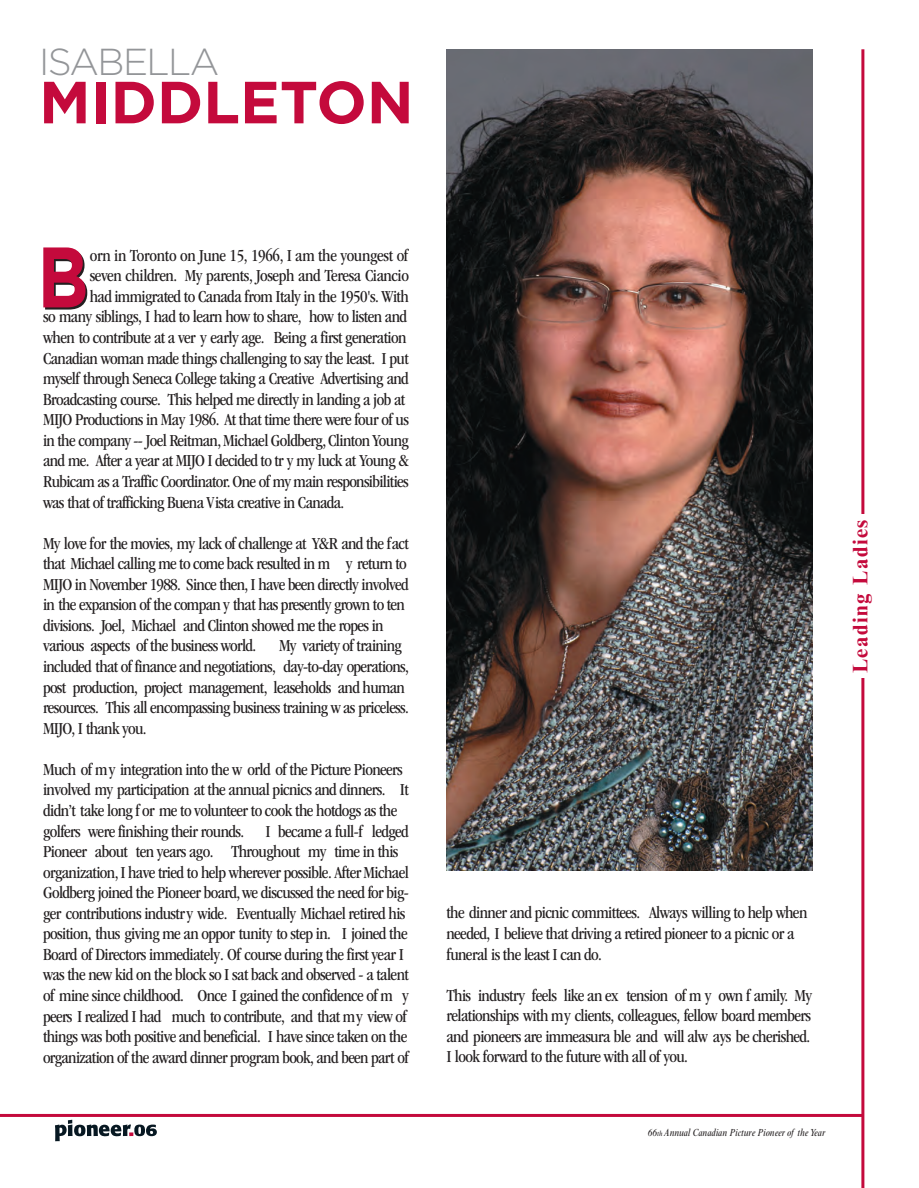
<style>
.page{position:relative;width:919px;height:1188px;background:#fff}
.page>*{position:absolute;margin:0;border:0;box-sizing:border-box;transform-origin:0 0}
.t1{font:700 85.65px "Gotham";color:#c40a3c;scale:.83 1}
.t2{font:700 59.25px "Gotham";color:#c40a3c}
.t3{font:300 37.5px "Gotham";letter-spacing:-.045em;color:#939598}
.t4{font:700 21px "Times New Roman MT Std";letter-spacing:.07em;color:#c40a3c}
.t5{font:condensed 17.4px/20.5px "ITC Garamond Std";letter-spacing:-.035em;color:#231f20}
.t6{font:italic condensed 10.5px "Times New Roman MT Std";color:#231f20}
.s1{font-size:7.5px}
</style>
<div class="page">
<hr style="left:0;top:1113px;width:863px;height:3px;background:#c40a3c">
<hr style="left:861px;top:49px;width:3px;height:1138px;background:#c40a3c">
<svg style="left:55px;top:1119px;width:102px;height:22px"></svg>
<div style="left:835px;top:514px;width:56px;height:164px;background:#fff"></div>
<img style="left:446px;top:49px;width:366px;height:821px">
<p class="t3" style="left:39px;top:48px;width:182px">ISABELLA</p>
<p class="t2" style="left:39px;top:80px;width:376px">MIDDLETON</p>
<p class="t1" style="left:37px;top:245px;width:63px">B</p>
<p class="t5" style="left:90px;top:245px;width:320px">orn in Toronto on June 15, 1966, I am the youngest of</p>
<p class="t5" style="left:90px;top:266px;width:321px">seven children. My parents, Joseph and Teresa Ciancio</p>
<p class="t5" style="left:90px;top:286px;width:321px">had immigrated to Canada from Italy in the 1950's. With</p>
<p class="t5" style="left:43px;top:307px;width:366px">so many siblings, I had to learn how to share, how to listen and</p>
<p class="t5" style="left:43px;top:327px;width:365px">when to contribute at a ver y early age. Being a first generation</p>
<p class="t5" style="left:43px;top:348px;width:367px">Canadian woman made things challenging to say the least. I put</p>
<p class="t5" style="left:43px;top:368px;width:367px">myself through Seneca College taking a Creative Advertising and</p>
<p class="t5" style="left:43px;top:389px;width:364px">Broadcasting course. This helped me directly in landing a job at</p>
<p class="t5" style="left:43px;top:409px;width:367px">MIJO Productions in May 1986. At that time there were four of us</p>
<p class="t5" style="left:43px;top:430px;width:367px">in the company -- Joel Reitman, Michael Goldberg, Clinton Young</p>
<p class="t5" style="left:43px;top:450px;width:367px">and me. After a year at MIJO I decided to tr y my luck at Young &amp;</p>
<p class="t5" style="left:43px;top:471px;width:367px">Rubicam as a Traffic Coordinator. One of my main responsibilities</p>
<p class="t5" style="left:43px;top:492px;width:303px">was that of trafficking Buena Vista creative in Canada.</p>
<p class="t5" style="left:43px;top:533px;width:367px">My love for the movies, my lack of challenge at Y&amp;R and the fact that Michael calling me to come back resulted in m y return to MIJO in November 1988. Since then, I have been directly involved in the expansion of the compan y that has presently grown to ten divisions. Joel, Michael and Clinton showed me the ropes in various aspects of the business world.</p>
<p class="t5" style="left:43px;top:635px;width:367px;text-indent:236px">My variety of training included that of finance and negotiations, day-to-day operations, post production, project management, leaseholds and human resources. This all encompassing business training w as priceless.<br>MIJO, I thank you.</p>
<p class="t5" style="left:43px;top:759px;width:367px">Much of my integration into the w orld of the Picture Pioneers involved my participation at the annual picnics and dinners. It didn’t take long f or me to volunteer to cook the hotdogs as the golfers were finishing their rounds. I became a full-f ledged Pioneer about ten years ago. Throughout my time in this organization, I have tried to help wherever possible. After Michael Goldberg joined the Pioneer board, we discussed the need for big&shy;ger contributions industry wide. Eventually Michael retired his position, thus giving me an oppor tunity to step in. I joined the Board of Directors immediately. Of course during the first year I was the new kid on the block so I sat back and observed - a talent of mine since childhood. Once I gained the confidence of m y peers I realized I had much to contribute, and that my view of things was both positive and beneficial. I have since taken on the organization of the award dinner program book, and been part of</p>
<p class="t4" style="left:852px;top:673px;width:155px;rotate:-90deg">Leading Ladies</p>
<p class="t5" style="left:446px;top:902px;width:362px">the dinner and picnic committees. Always willing to help when needed, I believe that driving a retired pioneer to a picnic or a funeral is the least I can do.</p>
<p class="t5" style="left:446px;top:984px;width:367px;text-align:justify">This industry feels like an ex tension of m y own f amily. My relationships with my clients, colleagues, fellow board members and pioneers are immeasura ble and will alw ays be cherished.<br>I look forward to the future with all of you.</p>
<p class="t6" style="left:648px;top:1128px;width:179px">66<span class="s1">th</span> Annual Canadian Picture Pioneer of the Year</p>
</div>
